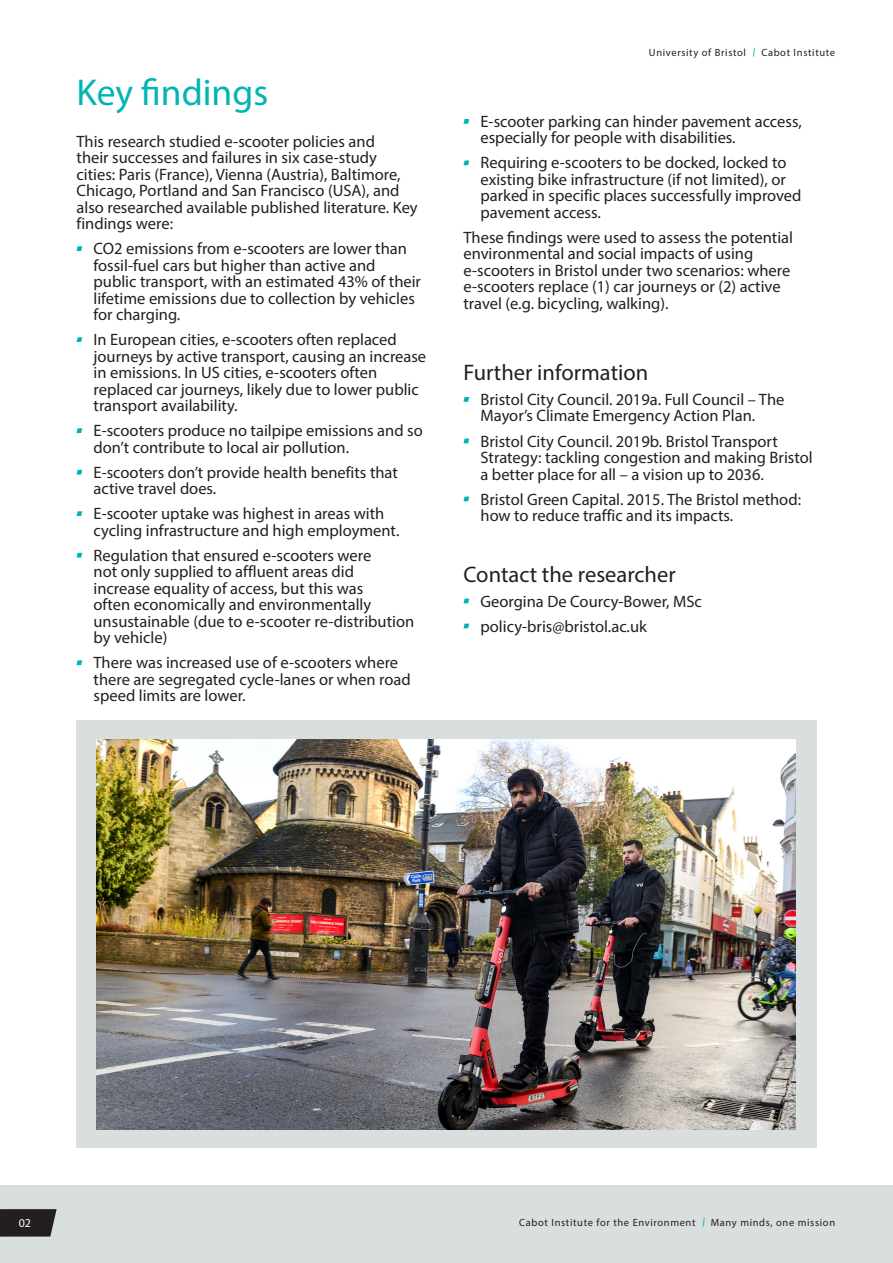
<style>
.page{position:relative;width:893px;height:1263px;background:#fff}
.page>*{position:absolute;margin:0;border:0;box-sizing:border-box;transform-origin:0 0}
.t1{font:37.5px "Myriad Pro";color:#00b5b3}
.t2{font:22.5px "Myriad Pro";color:#231f20}
.t3{font:16.5px/16.5px "Myriad Pro";color:#231f20}
.t4{font:12px "Myriad Pro";color:#fff}
.t5{font:10.5px "Myriad Pro";letter-spacing:.06em;color:#231f20}
.s1{font-style:italic;font-size:12px;color:#00b5b3}
</style>
<div class="page">
<svg style="left:77px;top:246px;width:5px;height:5px"></svg>
<svg style="left:77px;top:337px;width:5px;height:5px"></svg>
<svg style="left:77px;top:428px;width:5px;height:5px"></svg>
<svg style="left:77px;top:470px;width:5px;height:4px"></svg>
<svg style="left:77px;top:511px;width:5px;height:5px"></svg>
<svg style="left:77px;top:553px;width:5px;height:5px"></svg>
<svg style="left:77px;top:660px;width:5px;height:5px"></svg>
<svg style="left:463px;top:119px;width:6px;height:5px"></svg>
<svg style="left:463px;top:160px;width:6px;height:5px"></svg>
<svg style="left:463px;top:397px;width:6px;height:5px"></svg>
<svg style="left:463px;top:439px;width:6px;height:4px"></svg>
<svg style="left:463px;top:497px;width:6px;height:4px"></svg>
<svg style="left:463px;top:599px;width:6px;height:4px"></svg>
<svg style="left:463px;top:624px;width:6px;height:4px"></svg>
<div style="left:0;top:1185px;width:893px;height:78px;background:#d9dfdf"></div>
<svg style="left:0;top:1209px;width:57px;height:27px;background:#2e2b2c"></svg>
<div style="left:76px;top:720px;width:740px;height:428px;background:#d9dfdf"></div>
<img style="left:97px;top:739px;width:699px;height:390px">
<p class="t1" style="left:77px;top:69px;width:193px">Key findings</p>
<p class="t3" style="left:77px;top:133px;width:343px">This research studied e-scooter policies and<br>their successes and failures in six case-study cities: Paris (France), Vienna (Austria), Baltimore, Chicago, Portland and San Francisco (USA), and also researched available published literature. Key findings were:</p>
<p class="t3" style="left:94px;top:240px;width:329px">CO2 emissions from e-scooters are lower than fossil-fuel cars but higher than active and public transport, with an estimated 43% of their lifetime emissions due to collection by vehicles for charging.</p>
<p class="t3" style="left:94px;top:331px;width:334px">In European cities, e-scooters often replaced journeys by active transport, causing an increase in emissions. In US cities, e-scooters often replaced car journeys, likely due to lower public transport availability.</p>
<p class="t3" style="left:94px;top:422px;width:331px">E-scooters produce no tailpipe emissions and so don’t contribute to local air pollution.</p>
<p class="t3" style="left:94px;top:464px;width:306px">E-scooters don’t provide health benefits that active travel does.</p>
<p class="t3" style="left:94px;top:505px;width:307px">E-scooter uptake was highest in areas with cycling infrastructure and high employment.</p>
<p class="t3" style="left:94px;top:547px;width:322px">Regulation that ensured e-scooters were<br>not only supplied to affluent areas did increase equality of access, but this was<br>often economically and environmentally unsustainable (due to e-scooter re-distribution by vehicle)</p>
<p class="t3" style="left:94px;top:654px;width:319px">There was increased use of e-scooters where there are segregated cycle-lanes or when road speed limits are lower.</p>
<p class="t5" style="left:649px;top:46px;width:188px">University of Bristol <span class="s1">/</span>Cabot Institute</p>
<p class="t3" style="left:480px;top:113px;width:323px">E-scooter parking can hinder pavement access, especially for people with disabilities.</p>
<p class="t3" style="left:480px;top:154px;width:323px">Requiring e-scooters to be docked, locked to existing bike infrastructure (if not limited), or parked in specific places successfully improved pavement access.</p>
<p class="t3" style="left:463px;top:229px;width:331px">These findings were used to assess the potential environmental and social impacts of using e-scooters in Bristol under two scenarios: where e-scooters replace (1) car journeys or (2) active travel (e.g. bicycling, walking).</p>
<p class="t2" style="left:463px;top:359px;width:186px">Further information</p>
<p class="t3" style="left:480px;top:391px;width:305px">Bristol City Council. 2019a. Full Council – The<br>Mayor’s Climate Emergency Action Plan.</p>
<p class="t3" style="left:480px;top:432px;width:334px">Bristol City Council. 2019b. Bristol Transport<br>Strategy: tackling congestion and making Bristol a better place for all – a vision up to 2036.</p>
<p class="t3" style="left:480px;top:490px;width:322px">Bristol Green Capital. 2015. The Bristol method: how to reduce traffic and its impacts.</p>
<p class="t2" style="left:463px;top:560px;width:214px">Contact the researcher</p>
<p class="t3" style="left:480px;top:592px;width:223px">Georgina De Courcy-Bower, MSc</p>
<p class="t3" style="left:480px;top:617px;width:168px">policy-bris@bristol.ac.uk</p>
<p class="t4" style="left:19px;top:1215px;width:14px">02</p>
<p class="t5" style="left:519px;top:1215px;width:317px">Cabot Institute for the Environment <span class="s1">/</span>Many minds, one mission</p>
</div>
